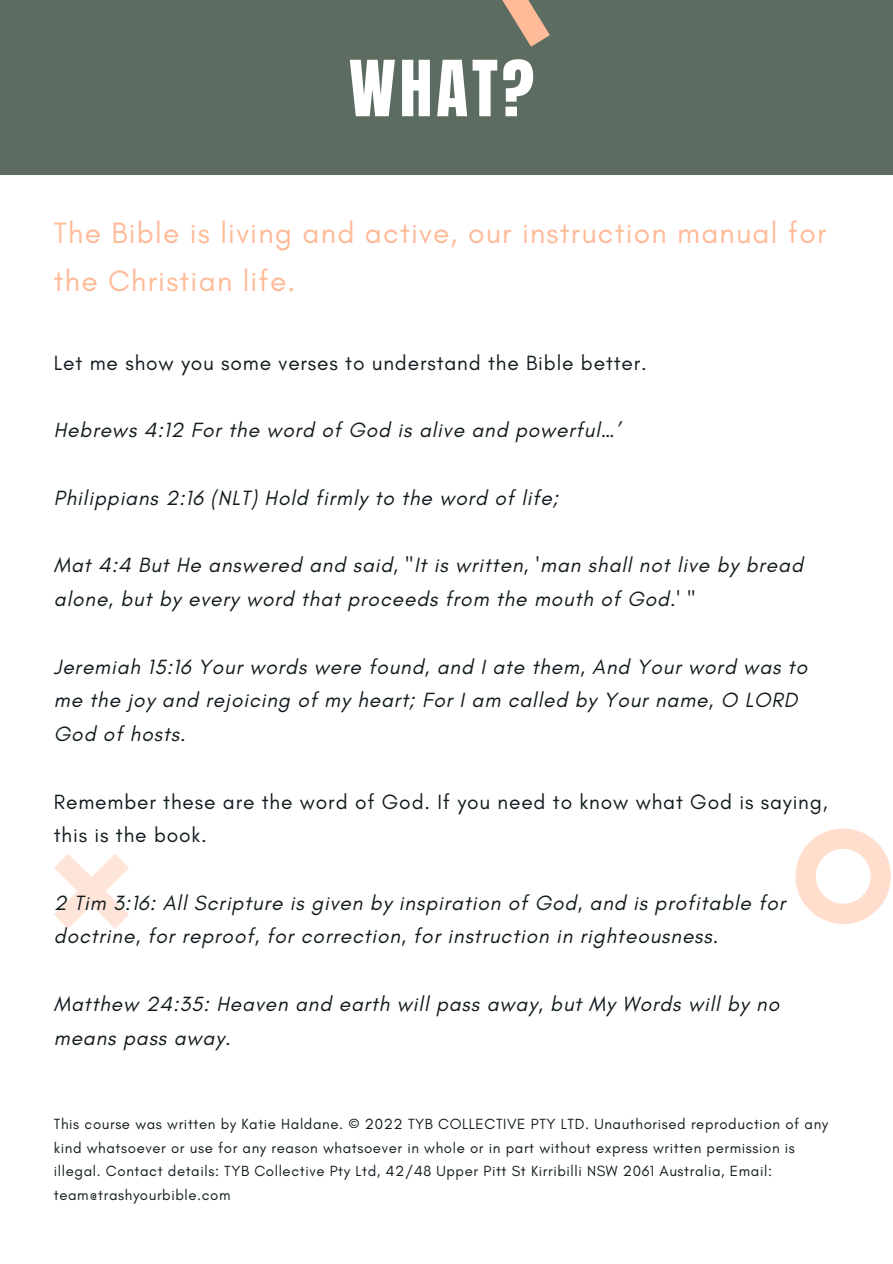
<style>
.page{position:relative;width:893px;height:1264px;background:#fff}
.page>*{position:absolute;margin:0;border:0;box-sizing:border-box;transform-origin:0 0}
.t1{font:65.7px "Anton";color:#fff}
.t2{font:30px/48.3px "Glacial Indifference";letter-spacing:.04em;color:#ffba98}
.t3{font:italic 21px/33.8px "Glacial Indifference";letter-spacing:.04em;color:#111b1e}
.t4{font:21px/33.8px "Glacial Indifference";letter-spacing:.04em;color:#111b1e}
.t5{font:15px/23.5px "Glacial Indifference";letter-spacing:.04em;color:#111b1e}
</style>
<div class="page">
<svg style="left:54px;top:854px;width:75px;height:74px"></svg>
<div style="left:0;top:0;width:892px;height:175px;background:#5d6c60"></div>
<svg style="left:502px;top:0;width:48px;height:47px"></svg>
<svg style="left:795px;top:828px;width:95px;height:96px"></svg>
<h1 class="t1" style="left:349px;top:41px;width:187px">WHAT?</h1>
<h2 class="t2" style="left:54px;top:208px;width:774px">The Bible is living and active, our instruction manual for the Christian life.</h2>
<p class="t4" style="left:54px;top:346px;width:594px">Let me show you some verses to understand the Bible better.</p>
<p class="t3" style="left:54px;top:413px;width:567px">Hebrews 4:12 For the word of God is alive and powerful…’</p>
<p class="t3" style="left:54px;top:480px;width:506px">Philippians 2:16 (NLT) Hold firmly to the word of life;</p>
<p class="t3" style="left:54px;top:548px;width:750px">Mat 4:4 But He answered and said, "It is written, 'man shall not live by bread alone, but by every word that proceeds from the mouth of God.' "</p>
<p class="t3" style="left:54px;top:649px;width:754px">Jeremiah 15:16 Your words were found, and I ate them, And Your word was to me the joy and rejoicing of my heart; For I am called by Your name, O LORD<br>God of hosts.</p>
<p class="t4" style="left:54px;top:784px;width:775px">Remember these are the word of God. If you need to know what God is saying, this is the book.</p>
<p class="t3" style="left:54px;top:885px;width:732px">2 Tim 3:16: All Scripture is given by inspiration of God, and is profitable for doctrine, for reproof, for correction, for instruction in righteousness.</p>
<p class="t3" style="left:54px;top:986px;width:726px">Matthew 24:35: Heaven and earth will pass away, but My Words will by no means pass away.</p>
<p class="t5" style="left:54px;top:1111px;width:775px">This course was written by Katie Haldane. © 2022 TYB COLLECTIVE PTY LTD. Unauthorised reproduction of any kind whatsoever or use for any reason whatsoever in whole or in part without express written permission is illegal. Contact details: TYB Collective Pty Ltd, 42/48 Upper Pitt St Kirribilli NSW 2061 Australia, Email: team@trashyourbible.com</p>
</div>
